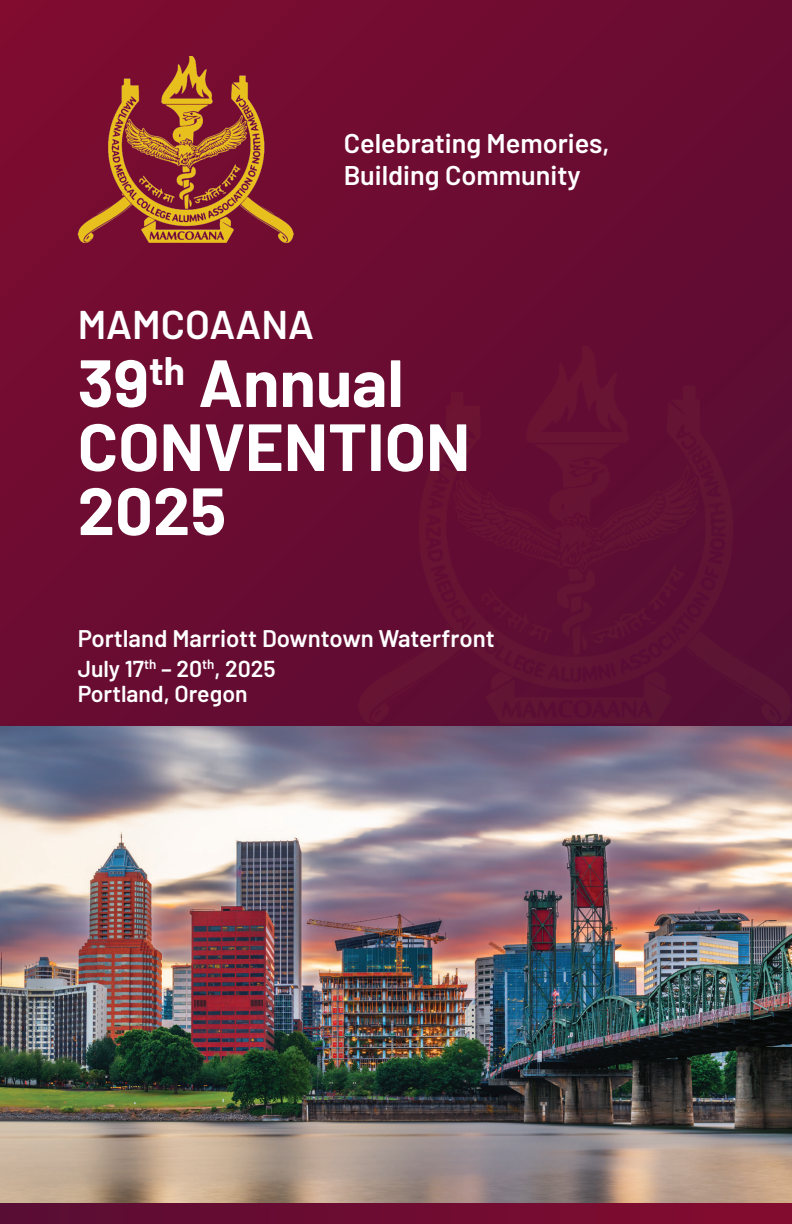
<style>
.page{position:relative;width:792px;height:1224px;background:#fff}
.page>*{position:absolute;margin:0;border:0;box-sizing:border-box;transform-origin:0 0}
.t1{font:700 66.6px/64px "Barlow";color:#fff}
.t2{font:600 40px "Barlow";color:#fff}
.t3{font:600 27px/32px "Barlow";color:#fff}
.t4{font:600 24px "Barlow";color:#fff}
.t5{font:600 23px/25.8px "Barlow";color:#fff}
</style>
<div class="page">
<img style="left:0;top:726px;width:792px;height:478px">
<div style="left:0;top:0;width:792px;height:726px;background:linear-gradient(to right,#730c31,#660c32)"></div>
<div style="left:0;top:1204px;width:792px;height:20px;background:linear-gradient(to right,#580c34,#840c30)"></div>
<img style="left:356px;top:347px;width:436px;height:378px">
<img style="left:78px;top:57px;width:215px;height:187px">
<p class="t3" style="left:344px;top:125px;width:268px">Celebrating Memories,<br>Building Community</p>
<h2 class="t2" style="left:78px;top:295px;width:238px">MAMCOAANA</h2>
<h1 class="t1" style="left:78px;top:346px;width:394px">39<sup>th</sup> Annual<br>CONVENTION<br>2025</h1>
<p class="t4" style="left:78px;top:620px;width:419px">Portland Marriott Downtown Waterfront</p>
<p class="t5" style="left:78px;top:654px;width:200px">July 17<sup>th</sup> – 20<sup>th</sup>, 2025<br>Portland, Oregon</p>
</div>
